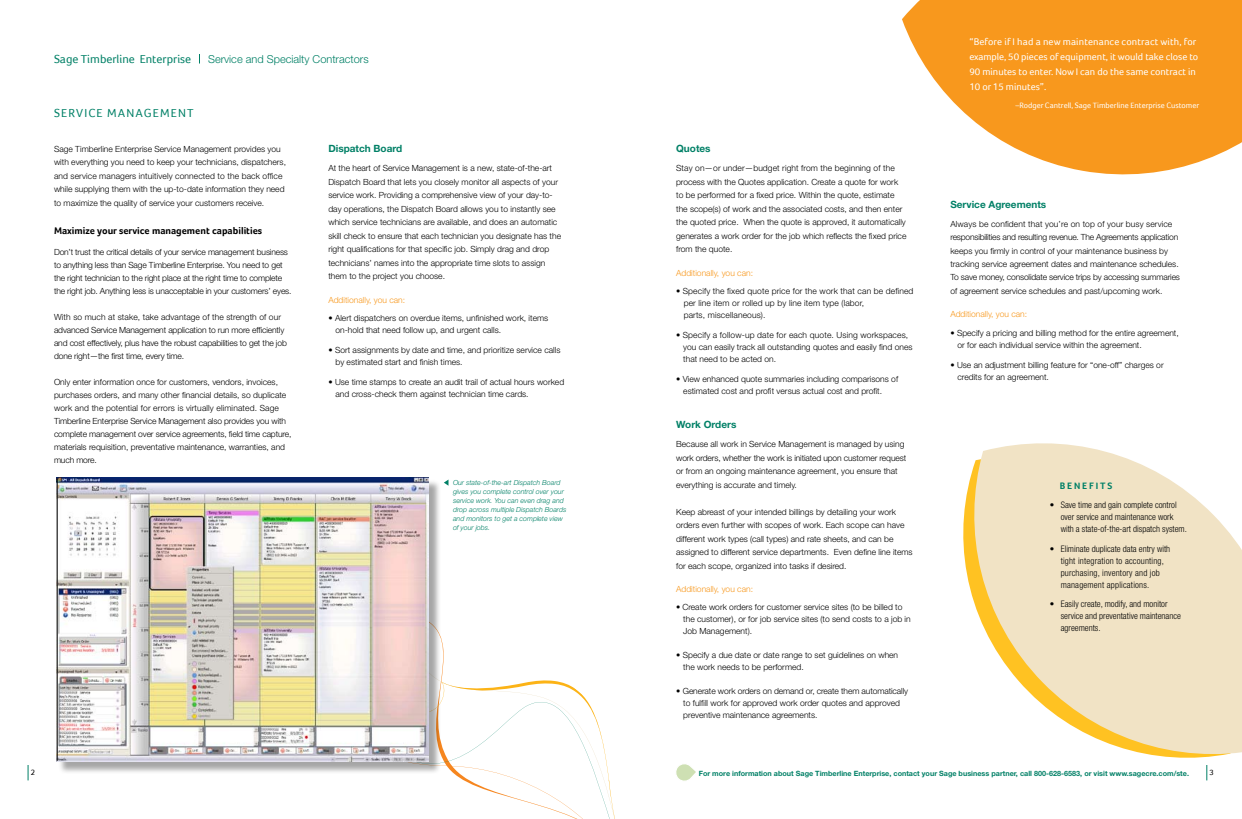
<style>
.page{position:relative;width:1242px;height:819px;background:#fff}
.page>*{position:absolute;margin:0;border:0;box-sizing:border-box;transform-origin:0 0}
.t1{font:12px "Foco";color:#008066}
.t2{font:300 11px "Helvetica Neue";color:#008066}
.t3{font:10px/15px "Foco";color:#fff}
.t4{font:700 10px "Helvetica Neue";color:#008066}
.t5{font:700 10px "Foco";color:#000}
.t6{font:700 9.5px "Foco";letter-spacing:.2em;color:#008066}
.t7{font:300 condensed 9px/12px "Helvetica Neue";color:#000}
.t8{font:300 condensed 9px/12px "Helvetica Neue";letter-spacing:.02em;color:#000}
.t9{font:300 8.5px/13.5px "Helvetica Neue";color:#000}
.t10{font:300 8.5px/13px "Helvetica Neue";letter-spacing:-.02em;color:#000}
.t11{font:300 8.5px "Helvetica Neue";color:#f8981d}
.t12{font:8px "Foco";color:#fff}
.t13{font:8px "Foco";color:#000}
.t14{font:700 7.2px "Helvetica Neue";color:#008066}
.t15{font:italic 300 7px/9px "Helvetica Neue";color:#008066}
</style>
<div class="page">
<svg style="left:609px;top:796px;width:6px;height:23px"></svg>
<svg style="left:446px;top:680px;width:165px;height:116px"></svg>
<div style="left:58px;top:479px;width:388px;height:301px;background:#000;opacity:.35"></div>
<img style="left:57px;top:478px;width:372px;height:284px">
<svg style="left:444px;top:480px;width:5px;height:6px"></svg>
<svg style="left:676px;top:764px;width:20px;height:17px"></svg>
<svg style="left:963px;top:443px;width:279px;height:315px;fill:#f1e3c5"></svg>
<svg style="left:902px;top:0;width:340px;height:175px;fill:#f8981d"></svg>
<svg style="left:28px;top:765px;width:1px;height:15px"></svg>
<svg style="left:1207px;top:765px;width:1px;height:15px"></svg>
<hr style="left:57px;top:479px;width:1px;height:282px;background:#000">
<h1 class="t1" style="left:54px;top:52px;width:139px">Sage Timberline Enterprise</h1>
<p class="t2" style="left:208px;top:52px;width:162px">Service and Specialty Contractors</p>
<h1 class="t1" style="left:54px;top:106px;width:15px">Service</h1>
<h1 class="t1" style="left:107px;top:106px;width:21px">Management</h1>
<p class="t9" style="left:54px;top:142px;width:234px">Sage Timberline Enterprise Service Management provides you with everything you need to keep your technicians, dispatchers, and service managers intuitively connected to the back office while supplying them with the up-to-date information they need to maximize the quality of service your customers receive.</p>
<p class="t5" style="left:54px;top:225px;width:210px">Maximize your service management capabilities</p>
<p class="t10" style="left:54px;top:245px;width:239px">Don’t trust the critical details of your service management business to anything less than Sage Timberline Enterprise. You need to get the right technician to the right place at the right time to complete the right job. Anything less is unacceptable in your customers’ eyes.</p>
<p class="t9" style="left:54px;top:310px;width:234px;line-height:13px">With so much at stake, take advantage of the strength of our advanced Service Management application to run more efficiently and cost effectively, plus have the robust capabilities to get the job done right—the first time, every time.</p>
<p class="t9" style="left:54px;top:375px;width:239px;line-height:13px">Only enter information once for customers, vendors, invoices, purchases orders, and many other financial details, so duplicate work and the potential for errors is virtually eliminated. Sage Timberline Enterprise Service Management also provides you with complete management over service agreements, field time capture, materials requisition, preventative maintenance, warranties, and much more.</p>
<p class="t4" style="left:328px;top:142px;width:75px">Dispatch Board</p>
<p class="t9" style="left:328px;top:161px;width:234px">At the heart of Service Management is a new, state-of-the-art Dispatch Board that lets you closely monitor all aspects of your service work. Providing a comprehensive view of your day-to&shy;day operations, the Dispatch Board allows you to instantly see which service technicians are available, and does an automatic skill check to ensure that each technician you designate has the right qualifications for that specific job. Simply drag and drop technicians’ names into the appropriate time slots to assign them to the project you choose.</p>
<p class="t11" style="left:328px;top:295px;width:78px">Additionally, you can:</p>
<p class="t9" style="left:335px;top:312px;width:214px;line-height:12px;text-indent:-7px">• Alert dispatchers on overdue items, unfinished work, items on-hold that need follow up, and urgent calls.</p>
<p class="t9" style="left:335px;top:344px;width:226px;line-height:12px;text-indent:-7px">• Sort assignments by date and time, and prioritize service calls by estimated start and finish times.</p>
<p class="t9" style="left:335px;top:376px;width:230px;line-height:12px;text-indent:-7px">• Use time stamps to create an audit trail of actual hours worked and cross-check them against technician time cards.</p>
<p class="t15" style="left:453px;top:478px;width:115px">Our state-of-the-art Dispatch Board gives you complete control over your service work. You can even drag and drop across multiple Dispatch Boards and monitors to get a complete view of your jobs.</p>
<p class="t4" style="left:676px;top:142px;width:36px">Quotes</p>
<p class="t9" style="left:676px;top:161px;width:232px">Stay on—or under—budget right from the beginning of the process with the Quotes application. Create a quote for work to be performed for a fixed price. Within the quote, estimate the scope(s) of work and the associated costs, and then enter the quoted price. When the quote is approved, it automatically generates a work order for the job which reflects the fixed price from the quote.</p>
<p class="t11" style="left:676px;top:268px;width:78px">Additionally, you can:</p>
<p class="t9" style="left:684px;top:285px;width:231px;line-height:12px;text-indent:-7px">• Specify the fixed quote price for the work that can be defined per line item or rolled up by line item type (labor,<br>parts, miscellaneous).</p>
<p class="t9" style="left:683px;top:329px;width:231px;line-height:12px;text-indent:-7px">• Specify a follow-up date for each quote. Using workspaces, you can easily track all outstanding quotes and easily find ones that need to be acted on.</p>
<p class="t9" style="left:683px;top:373px;width:216px;line-height:12px;text-indent:-7px">• View enhanced quote summaries including comparisons of estimated cost and profit versus actual cost and profit.</p>
<p class="t4" style="left:676px;top:418px;width:62px">Work Orders</p>
<p class="t9" style="left:676px;top:437px;width:232px">Because all work in Service Management is managed by using work orders, whether the work is initiated upon customer request or from an ongoing maintenance agreement, you ensure that everything is accurate and timely.</p>
<p class="t9" style="left:676px;top:505px;width:238px">Keep abreast of your intended billings by detailing your work orders even further with scopes of work. Each scope can have different work types (call types) and rate sheets, and can be assigned to different service departments. Even define line items for each scope, organized into tasks if desired.</p>
<p class="t11" style="left:676px;top:584px;width:78px">Additionally, you can:</p>
<p class="t9" style="left:683px;top:601px;width:229px;line-height:12px;text-indent:-7px">• Create work orders for customer service sites (to be billed to the customer), or for job service sites (to send costs to a job in<br>Job Management).</p>
<p class="t9" style="left:683px;top:649px;width:216px;line-height:12px;text-indent:-7px">• Specify a due date or date range to set guidelines on when the work needs to be performed.</p>
<p class="t9" style="left:683px;top:685px;width:226px;line-height:12px;text-indent:-7px">• Generate work orders on demand or, create them automatically to fulfill work for approved work order quotes and approved preventive maintenance agreements.</p>
<p class="t3" style="left:969px;top:34px;width:230px">“Before if I had a new maintenance contract with, for example, 50 pieces of equipment, it would take close to 90 minutes to enter. Now I can do the same contract in 10 or 15 minutes”.</p>
<p class="t12" style="left:1015px;top:101px;width:185px">–Rodger Cantrell, Sage Timberline Enterprise Customer</p>
<p class="t4" style="left:950px;top:198px;width:97px">Service Agreements</p>
<p class="t9" style="left:950px;top:217px;width:231px">Always be confident that you’re on top of your busy service responsibilities and resulting revenue. The Agreements application keeps you firmly in control of your maintenance business by tracking service agreement dates and maintenance schedules.<br>To save money, consolidate service trips by accessing summaries of agreement service schedules and past/upcoming work.</p>
<p class="t11" style="left:950px;top:309px;width:78px">Additionally, you can:</p>
<p class="t9" style="left:957px;top:327px;width:223px;line-height:12px;text-indent:-7px">• Specify a pricing and billing method for the entire agreement, or for each individual service within the agreement.</p>
<p class="t9" style="left:957px;top:359px;width:208px;line-height:12px;text-indent:-7px">• Use an adjustment billing feature for “one-off” charges or credits for an agreement.</p>
<p class="t6" style="left:1060px;top:480px;width:54px">BENEFITS</p>
<p class="t7" style="left:1061px;top:499px;width:128px;text-indent:-11px">• Save time and gain complete control over service and maintenance work with a state-of-the-art dispatch system.</p>
<p class="t8" style="left:1061px;top:542px;width:111px;text-indent:-11px">• Eliminate duplicate data entry with tight integration to accounting, purchasing, inventory and job management applications.</p>
<p class="t7" style="left:1061px;top:597px;width:122px;text-indent:-11px">• Easily create, modify, and monitor service and preventative maintenance agreements.</p>
<p class="t13" style="left:31px;top:768px;width:6px">2</p>
<p class="t13" style="left:1210px;top:768px;width:6px">3</p>
<p class="t14" style="left:699px;top:769px;width:492px">For more information about Sage Timberline Enterprise, contact your Sage business partner, call 800-628-6583, or visit www.sagecre.com/ste.</p>
</div>
